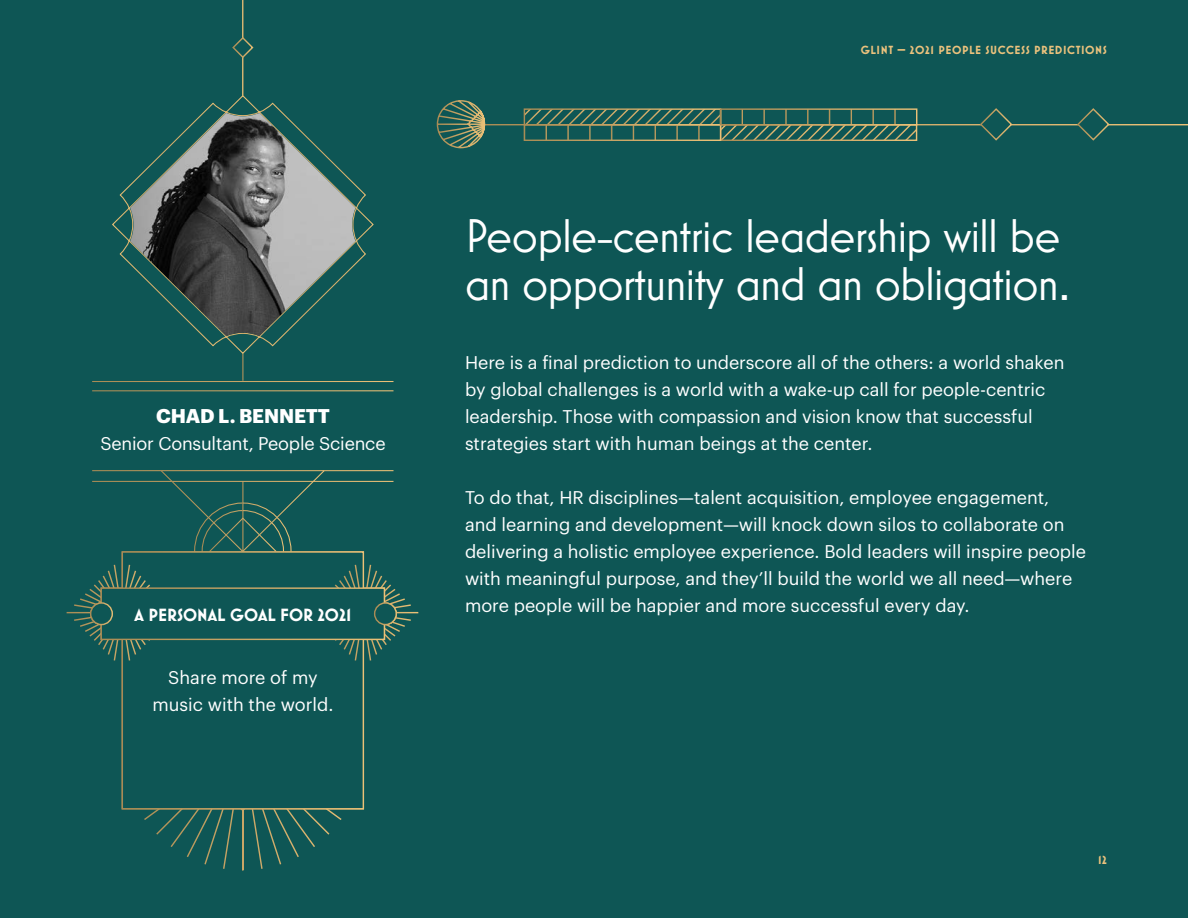
<style>
.page{position:relative;width:1188px;height:918px;background:#0e5655}
.page>*{position:absolute;margin:0;border:0;box-sizing:border-box;transform-origin:0 0}
.t1{font:48px/48px "Mostra Nuova";letter-spacing:-.01em;color:#fff}
.t2{font:700 19.5px "Graphik";letter-spacing:-.005em;color:#fff}
.t3{font:18px/27px "Graphik";color:#fff}
.t4{font:700 18px "Mostra Nuova";color:#fff}
.t5{font:700 12px "Mostra Nuova";letter-spacing:.05em;color:#ebc27d}
</style>
<div class="page">
<svg style="left:242px;top:355px;width:1px;height:26px"></svg>
<hr style="left:92px;top:390px;width:302px;height:1px;background:#fff">
<hr style="left:92px;top:381px;width:302px;height:1px;background:#fff">
<hr style="left:92px;top:481px;width:302px;height:1px;background:#fff">
<hr style="left:92px;top:470px;width:302px;height:1px;background:#fff">
<svg style="left:160px;top:470px;width:166px;height:81px"></svg>
<svg style="left:112px;top:96px;width:262px;height:259px"></svg>
<hr style="left:484px;top:124px;width:704px;height:1px;background:#fff">
<svg style="left:524px;top:109px;width:393px;height:31px"></svg>
<svg style="left:121px;top:662px;width:244px;height:209px"></svg>
<svg style="left:436px;top:100px;width:50px;height:49px"></svg>
<svg style="left:1076px;top:108px;width:35px;height:33px"></svg>
<svg style="left:979px;top:108px;width:34px;height:33px"></svg>
<hr style="left:242px;top:0;width:2px;height:96px;background:#fff">
<svg style="left:232px;top:36px;width:22px;height:23px"></svg>
<div style="left:122px;top:552px;width:241px;height:257px;background:#0e5655"></div>
<svg style="left:306px;top:563px;width:113px;height:99px"></svg>
<svg style="left:66px;top:563px;width:113px;height:99px"></svg>
<div style="left:101px;top:588px;width:283px;height:51px;background:#0e5655"></div>
<div style="left:91px;top:603px;width:21px;height:22px;background:#0e5655;border-radius:50%"></div>
<div style="left:90px;top:602px;width:23px;height:23px;border:1px solid #fff;border-radius:50%"></div>
<div style="left:375px;top:603px;width:21px;height:22px;background:#0e5655;border-radius:50%"></div>
<div style="left:374px;top:602px;width:23px;height:23px;border:1px solid #fff;border-radius:50%"></div>
<img style="left:130px;top:113px;width:226px;height:223px">
<p class="t2" style="left:156px;top:401px;width:175px">CHAD L. BENNETT</p>
<p class="t3" style="left:100px;top:428px;width:287px">Senior Consultant, People Science</p>
<p class="t4" style="left:135px;top:604px;width:218px">A PERSONAL GOAL FOR 2021</p>
<p class="t3" style="left:152px;top:662px;width:183px;text-align:center">Share more of my music with the world.</p>
<p class="t5" style="left:861px;top:43px;width:248px">GLINT — 2021 PEOPLE SUCCESS PREDICTIONS</p>
<h3 class="t1" style="left:465px;top:211px;width:607px">People-centric leadership will be an opportunity and an obligation.</h3>
<p class="t3" style="left:465px;top:347px;width:601px">Here is a final prediction to underscore all of the others: a world shaken by global challenges is a world with a wake-up call for people-centric leadership. Those with compassion and vision know that successful strategies start with human beings at the center.</p>
<p class="t3" style="left:465px;top:482px;width:623px">To do that, HR disciplines—talent acquisition, employee engagement,<br>and learning and development—will knock down silos to collaborate on delivering a holistic employee experience. Bold leaders will inspire people with meaningful purpose, and they’ll build the world we all need—where more people will be happier and more successful every day.</p>
<p class="t5" style="left:1098px;top:853px;width:10px">12</p>
</div>
